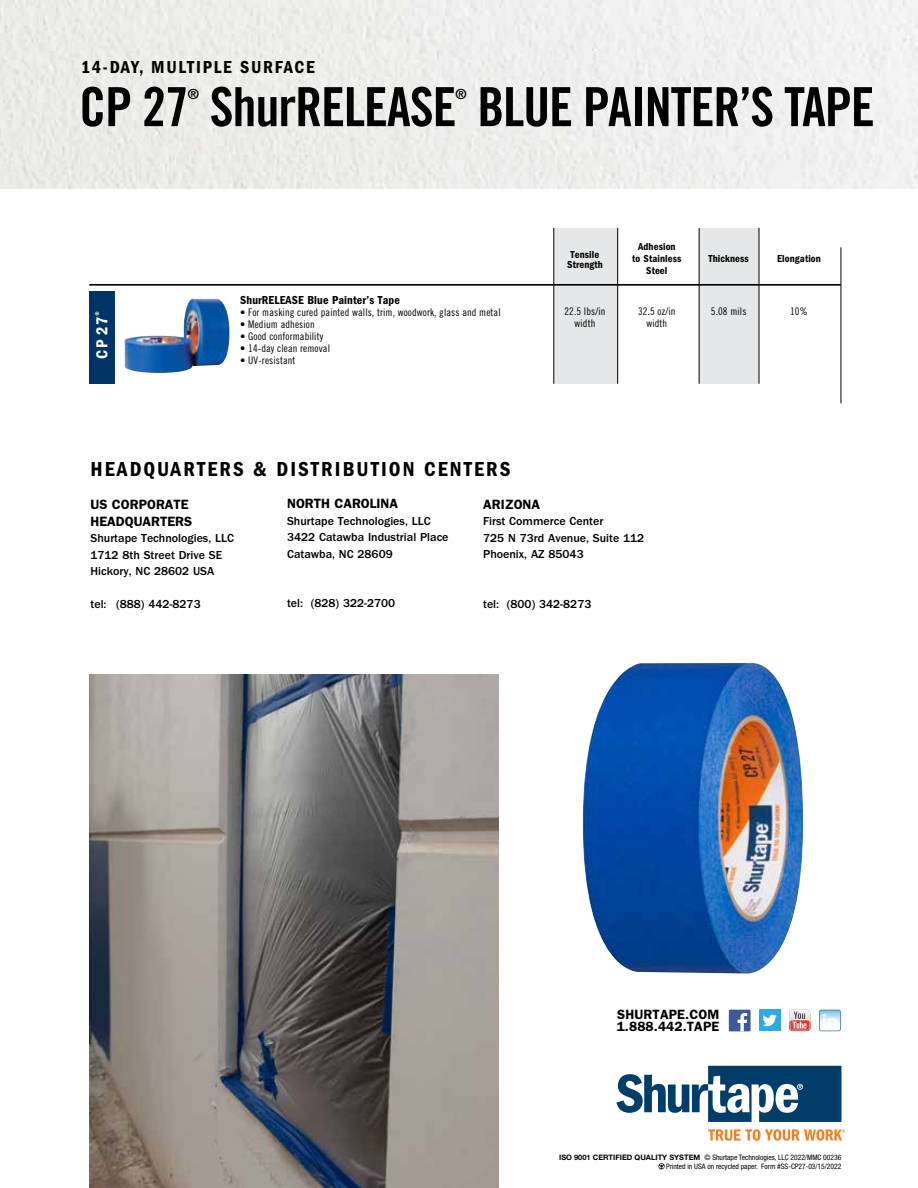
<style>
.page{position:relative;width:918px;height:1188px;background:#fff}
.page>*{position:absolute;margin:0;border:0;box-sizing:border-box;transform-origin:0 0}
.t1{font:54px "Trade Gothic Bold Cond Twenty";letter-spacing:-.02em;color:#000}
.t2{font:600 condensed 21px "Franklin Gothic";letter-spacing:.1em;color:#000}
.t3{font:600 condensed 18px "Franklin Gothic";letter-spacing:.1em;color:#000}
.t4{font:600 condensed 16.5px "Franklin Gothic";color:#fff}
.t5{font:13.95px "Trade Gothic Bold Cond Twenty";color:#000}
.t6{font:600 13.5px/16.5px "Franklin Gothic";color:#000}
.t7{font:500 12px/16.5px "ITC Franklin Gothic Std";color:#000}
.t8{font:600 condensed 12px "Franklin Gothic";letter-spacing:.01em;color:#000}
.t9{font:10.5px/12px "Trade Gothic Cond Eighteen";letter-spacing:.01em;color:#000;text-align:center}
.t10{font:600 condensed 10.5px/12px "Franklin Gothic";letter-spacing:.01em;color:#000;text-align:center}
.t11{font:condensed 7.5px/9px "Helvetica Neue LT Std";color:#000;text-align:right}
.s1{font-weight:700;font-stretch:normal}
</style>
<div class="page">
<img style="left:0;top:0;width:918px;height:189px">
<img style="left:124px;top:298px;width:106px;height:75px">
<div style="left:699px;top:228px;width:60px;height:156px;background:#e6e7e8"></div>
<div style="left:554px;top:228px;width:64px;height:156px;background:#e6e7e8"></div>
<hr style="left:89px;top:284px;width:752px;height:2px;background:#000">
<hr style="left:554px;top:228px;width:1px;height:156px;background:#000">
<hr style="left:617px;top:228px;width:1px;height:156px;background:#000">
<hr style="left:699px;top:228px;width:1px;height:156px;background:#000">
<hr style="left:759px;top:228px;width:1px;height:156px;background:#000">
<hr style="left:841px;top:247px;width:1px;height:156px;background:#000">
<svg style="left:658px;top:1163px;width:7px;height:6px"></svg>
<div style="left:90px;top:292px;width:25px;height:92px;background:#036"></div>
<img style="left:90px;top:674px;width:409px;height:514px">
<svg style="left:616px;top:1066px;width:225px;height:56px"></svg>
<svg style="left:708px;top:1129px;width:137px;height:12px"></svg>
<div style="left:759px;top:1010px;width:21px;height:21px;background:#2caae1"></div>
<svg style="left:763px;top:1015px;width:14px;height:11px"></svg>
<svg style="left:789px;top:1010px;width:22px;height:21px"></svg>
<div style="left:729px;top:1010px;width:22px;height:21px;background:#3d5a98"></div>
<svg style="left:738px;top:1013px;width:9px;height:18px"></svg>
<svg style="left:819px;top:1010px;width:22px;height:21px"></svg>
<img style="left:583px;top:663px;width:220px;height:311px">
<h3 class="t3" style="left:81px;top:57px;width:235px">14-DAY, MULTIPLE SURFACE</h3>
<h1 class="t1" style="left:79px;top:74px;width:797px">CP 27 ShurRELEASE BLUE PAINTER’S TAPE</h1>
<p class="t5" style="left:188px;top:85px;width:13px">®</p>
<p class="t5" style="left:456px;top:85px;width:13px">®</p>
<h3 class="t4" style="left:92px;top:359px;width:49px;rotate:-90deg">CP 27<sup>®</sup></h3>
<p class="t8" style="left:240px;top:293px;width:161px">ShurRELEASE Blue Painter’s Tape</p>
<p class="t9" style="left:240px;top:306px;width:262px">• For masking cured painted walls, trim, woodwork, glass and metal</p>
<p class="t9" style="left:240px;top:318px;width:76px">• Medium adhesion</p>
<p class="t9" style="left:240px;top:330px;width:85px">• Good conformability</p>
<p class="t9" style="left:240px;top:342px;width:91px">• 14-day clean removal</p>
<p class="t9" style="left:240px;top:354px;width:57px">• UV-resistant</p>
<h2 class="t2" style="left:91px;top:457px;width:422px">HEADQUARTERS &amp; DISTRIBUTION CENTERS</h2>
<p class="t10" style="left:567px;top:249px;width:37px;line-height:9.9px">Tensile<br>Strength</p>
<p class="t10" style="left:632px;top:241px;width:51px">Adhesion<br>to Stainless<br>Steel</p>
<p class="t10" style="left:709px;top:253px;width:42px">Thickness</p>
<p class="t10" style="left:777px;top:253px;width:45px">Elongation</p>
<p class="t9" style="left:565px;top:305px;width:42px">22.5 lbs/in</p>
<p class="t9" style="left:711px;top:305px;width:37px">5.08 mils</p>
<p class="t9" style="left:790px;top:305px;width:19px">10%</p>
<p class="t9" style="left:575px;top:317px;width:22px">width</p>
<p class="t9" style="left:638px;top:305px;width:39px">32.5 oz/in width</p>
<p class="t6" style="left:91px;top:497px;width:103px">US CORPORATE<br>HEADQUARTERS</p>
<p class="t7" style="left:91px;top:530px;width:145px">Shurtape Technologies, LLC<br>1712 8th Street Drive SE<br>Hickory, NC 28602 USA</p>
<p class="t7" style="left:91px;top:596px;width:112px">tel: (888) 442-8273</p>
<p class="t6" style="left:287px;top:496px;width:113px">NORTH CAROLINA</p>
<p class="t7" style="left:287px;top:513px;width:163px">Shurtape Technologies, LLC<br>3422 Catawba Industrial Place<br>Catawba, NC 28609</p>
<p class="t7" style="left:287px;top:595px;width:110px">tel: (828) 322-2700</p>
<p class="t6" style="left:483px;top:496px;width:58px">ARIZONA</p>
<p class="t7" style="left:483px;top:513px;width:163px">First Commerce Center<br>725 N 73rd Avenue, Suite 112<br>Phoenix, AZ 85043</p>
<p class="t7" style="left:483px;top:596px;width:110px">tel: (800) 342-8273</p>
<p class="t6" style="left:617px;top:1008px;width:104px;line-height:12.8px">SHURTAPE.COM<br>1.888.442.TAPE</p>
<p class="t11" style="left:559px;top:1153px;width:284px"><span class="s1">ISO 9001 CERTIFIED QUALITY SYSTEM</span> © Shurtape Technologies, LLC 2022/MMC 00236<br>Printed in USA on recycled paper. Form #SS-CP27-03/15/2022</p>
</div>
